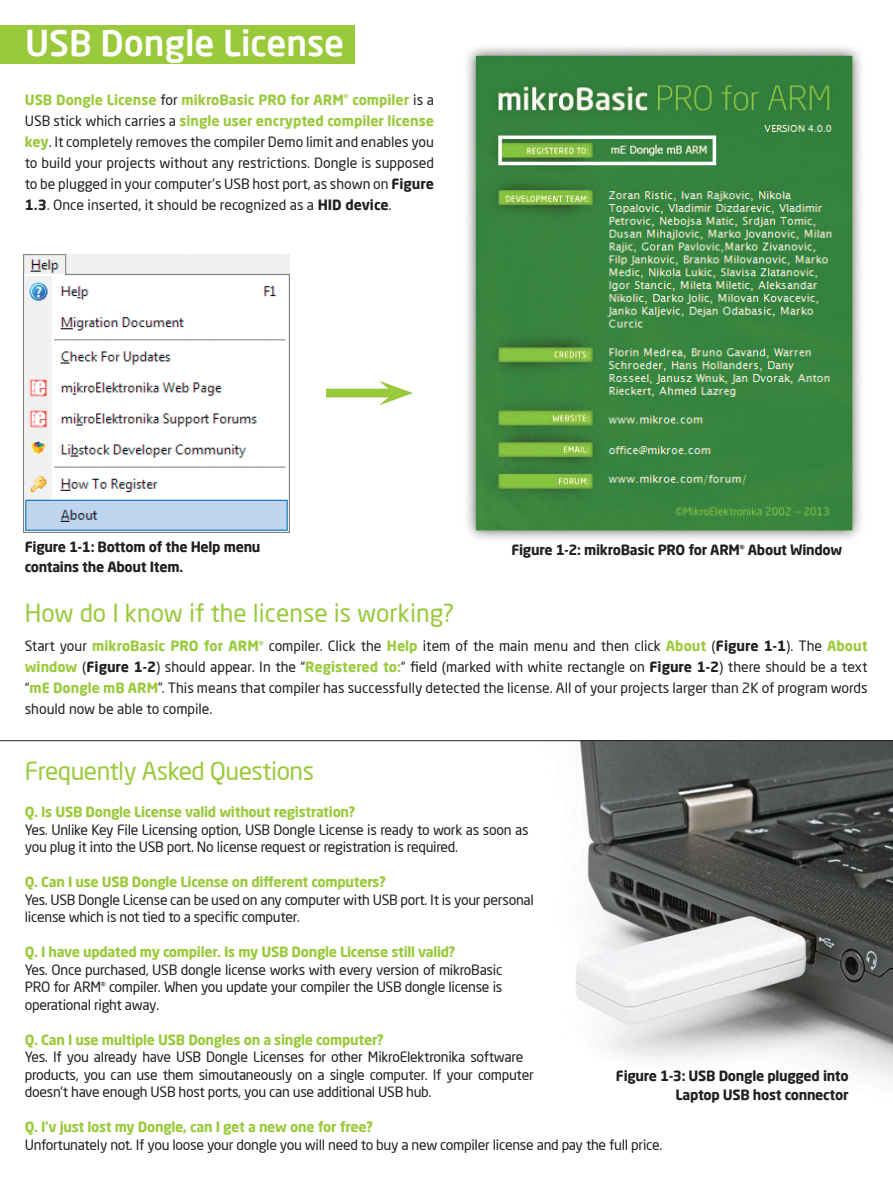
<style>
.page{position:relative;width:893px;height:1191px;background:#fff}
.page>*{position:absolute;margin:0;border:0;box-sizing:border-box;transform-origin:0 0}
.Section_Title{font:500 35px "Neo Sans Pro";color:#fff}
.Body_Text{font:24.5px "Neo Sans Pro";letter-spacing:-.015em;color:#9aca3c}
.Body_Text-2{font:14px/21px "Neo Sans Pro";letter-spacing:-.02em;color:#231f20;text-align:justify}
.Body_Text-3{font:700 14px "Neo Sans Pro";letter-spacing:-.02em;color:#9aca3c}
.Body_Text-4{font:700 14px/19.2px "Neo Sans Pro";letter-spacing:-.02em;color:#231f20}
.s1{font-weight:700;color:#9aca3c}
.s2{font-weight:700}
</style>
<div class="page">
<img style="left:466px;top:46px;width:396px;height:493px">
<img style="left:395px;top:741px;width:498px;height:343px">
<hr style="left:0;top:740px;width:893px;height:1px;background:#231f20">
<div style="left:0;top:25px;width:354px;height:38px;background:#9aca3c"></div>
<img style="left:24px;top:254px;width:265px;height:278px">
<div style="left:326px;top:389px;width:67px;height:8px;background:#9aca3c"></div>
<svg style="left:379px;top:381px;width:34px;height:24px"></svg>
<div style="left:498px;top:135px;width:218px;height:30px;border:4px solid #fff"></div>
<p class="Section_Title" style="left:25px;top:21px;width:321px">USB Dongle License</p>
<p class="Body_Text-2" style="left:25px;top:89px;width:411px"><span class="s1">USB Dongle License</span> for <span class="s1">mikroBasic PRO for ARM</span><sup>®</sup> <span class="s1">compiler</span> is a USB stick which carries a <span class="s1">single user encrypted compiler license key</span>. It completely removes the compiler Demo limit and enables you to build your projects without any restrictions. Dongle is supposed to be plugged in your computer’s USB host port, as shown on <span class="s2">Figure 1.3</span>. Once inserted, it should be recognized as a <span class="s2">HID device</span>.</p>
<p class="Body_Text-4" style="left:25px;top:537px;width:237px">Figure 1-1: Bottom of the Help menu contains the About Item.</p>
<p class="Body_Text-4" style="left:511px;top:540px;width:332px">Figure 1-2: mikroBasic PRO for ARM<sup>®</sup> About Window</p>
<p class="Body_Text" style="left:25px;top:598px;width:431px">How do I know if the license is working?</p>
<p class="Body_Text-2" style="left:25px;top:635px;width:844px">Start your <span class="s1">mikroBasic PRO for ARM</span><sup>®</sup> compiler. Click the <span class="s1">Help</span> item of the main menu and then click <span class="s1">About</span> (<span class="s2">Figure 1-1</span>). The <span class="s1">About window</span> (<span class="s2">Figure 1-2</span>) should appear. In the “<span class="s1">Registered to:</span>“ field (marked with white rectangle on <span class="s2">Figure 1-2</span>) there should be a text “<span class="s1">mE Dongle mB ARM</span>”. This means that compiler has successfully detected the license. All of your projects larger than 2K of program words should now be able to compile.</p>
<p class="Body_Text" style="left:25px;top:755px;width:291px">Frequently Asked Questions</p>
<p class="Body_Text-3" style="left:25px;top:803px;width:332px">Q. Is USB Dongle License valid without registration?</p>
<p class="Body_Text-2" style="left:25px;top:820px;width:505px;line-height:17.5px">Yes. Unlike Key File Licensing option, USB Dongle License is ready to work as soon as you plug it into the USB port. No license request or registration is required.</p>
<p class="Body_Text-3" style="left:25px;top:873px;width:363px">Q. Can I use USB Dongle License on different computers?</p>
<p class="Body_Text-2" style="left:25px;top:890px;width:511px;line-height:17.5px">Yes. USB Dongle License can be used on any computer with USB port. It is your personal license which is not tied to a specific computer.</p>
<p class="Body_Text-3" style="left:25px;top:943px;width:432px">Q. I have updated my compiler. Is my USB Dongle License still valid?</p>
<p class="Body_Text-2" style="left:25px;top:960px;width:479px;line-height:17.5px">Yes. Once purchased, USB dongle license works with every version of mikroBasic PRO for ARM<sup>®</sup> compiler. When you update your compiler the USB dongle license is operational right away.</p>
<p class="Body_Text-3" style="left:25px;top:1030px;width:361px">Q. Can I use multiple USB Dongles on a single computer?</p>
<p class="Body_Text-2" style="left:25px;top:1048px;width:510px;line-height:17.5px;text-align:left">Yes. If you already have USB Dongle Licenses for other MikroElektronika software products, you can use them simoutaneously on a single computer. If your computer doesn’t have enough USB host ports, you can use additional USB hub.</p>
<p class="Body_Text-3" style="left:25px;top:1118px;width:350px">Q. I’v just lost my Dongle, can I get a new one for free?</p>
<p class="Body_Text-2" style="left:25px;top:1134px;width:639px">Unfortunately not. If you loose your dongle you will need to buy a new compiler license and pay the full price.</p>
<p class="Body_Text-4" style="left:616px;top:1066px;width:234px;text-align:right">Figure 1-3: USB Dongle plugged into<br>Laptop USB host connector</p>
</div>
